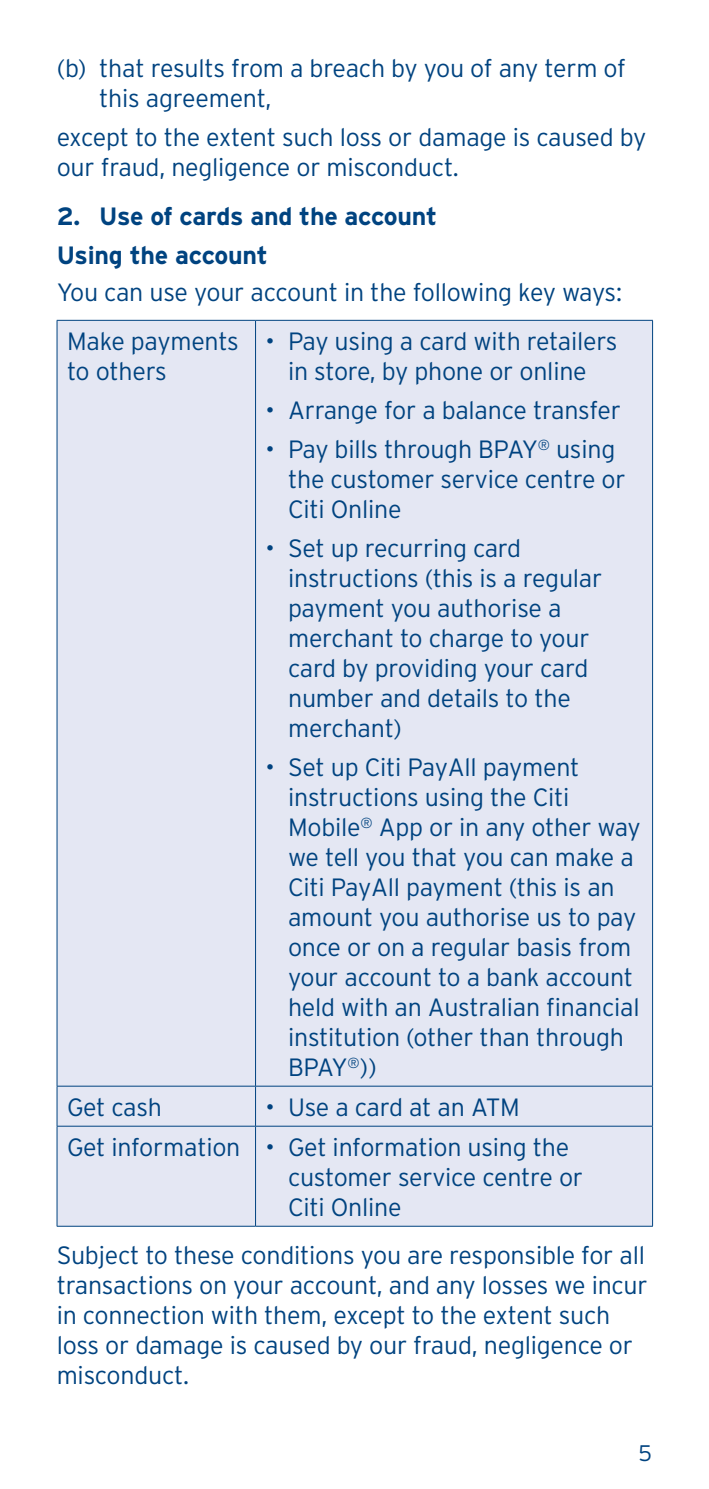
<style>
.page{position:relative;width:709px;height:1489px;background:#fff}
.page>*{position:absolute;margin:0;border:0;box-sizing:border-box;transform-origin:0 0}
.t1{font:300 25px/30px "Interstate";letter-spacing:-.01em;color:#004380}
.t2{font:700 25px/38.8px "Interstate";letter-spacing:-.01em;color:#004380}
.t3{font:300 22.5px "Interstate";color:#004380}
</style>
<div class="page">
<div style="left:58px;top:321px;width:594px;height:904px;background:#e4e7f3"></div>
<hr style="left:57px;top:320px;width:1px;height:765px;background:#004380">
<hr style="left:57px;top:320px;width:198px;height:1px;background:#004380">
<hr style="left:255px;top:320px;width:1px;height:765px;background:#004380">
<hr style="left:255px;top:320px;width:398px;height:1px;background:#004380">
<hr style="left:652px;top:320px;width:1px;height:765px;background:#004380">
<hr style="left:57px;top:1086px;width:1px;height:39px;background:#004380">
<hr style="left:57px;top:1126px;width:1px;height:99px;background:#004380">
<hr style="left:57px;top:1085px;width:198px;height:1px;background:#004380">
<hr style="left:57px;top:1125px;width:198px;height:1px;background:#004380">
<hr style="left:57px;top:1225px;width:198px;height:1px;background:#004380">
<hr style="left:255px;top:1086px;width:1px;height:39px;background:#004380">
<hr style="left:255px;top:1126px;width:1px;height:99px;background:#004380">
<hr style="left:255px;top:1085px;width:398px;height:1px;background:#004380">
<hr style="left:652px;top:1086px;width:1px;height:39px;background:#004380">
<hr style="left:652px;top:1126px;width:1px;height:99px;background:#004380">
<hr style="left:255px;top:1125px;width:398px;height:1px;background:#004380">
<hr style="left:255px;top:1225px;width:398px;height:1px;background:#004380">
<p class="t1" style="left:99px;top:53px;width:528px;text-indent:-43px">(b) that results from a breach by you of any term of this agreement,</p>
<p class="t1" style="left:57px;top:122px;width:591px">except to the extent such loss or damage is caused by our fraud, negligence or misconduct.</p>
<p class="t2" style="left:57px;top:197px;width:382px">2. Use of cards and the account<br>Using the account</p>
<p class="t1" style="left:67px;top:267px;width:556px;line-height:49.2px;text-indent:-10px">You can use your account in the following key ways:<br>Make payments</p>
<p class="t1" style="left:67px;top:356px;width:101px">to others</p>
<p class="t1" style="left:265px;top:326px;width:353px;text-align:center">• Pay using a card with retailers in store, by phone or online</p>
<p class="t1" style="left:265px;top:395px;width:357px">• Arrange for a balance transfer</p>
<p class="t1" style="left:288px;top:434px;width:339px;text-indent:-23px">• Pay bills through BPAY<sup>®</sup> using the customer service centre or<br>Citi Online</p>
<p class="t1" style="left:288px;top:533px;width:316px;text-indent:-22px">• Set up recurring card instructions (this is a regular payment you authorise a merchant to charge to your card by providing your card number and details to the merchant)</p>
<p class="t1" style="left:288px;top:752px;width:354px;text-indent:-22px">• Set up Citi PayAll payment instructions using the Citi<br>Mobile<sup>®</sup> App or in any other way we tell you that you can make a<br>Citi PayAll payment (this is an amount you authorise us to pay once or on a regular basis from your account to a bank account held with an Australian financial institution (other than through<br>BPAY<sup>®</sup>))</p>
<p class="t1" style="left:67px;top:1087px;width:504px;line-height:40px;text-indent:198px">• Use a card at an ATM<br>Get information • Get information using the</p>
<p class="t1" style="left:288px;top:1162px;width:296px">customer service centre or<br>Citi Online</p>
<p class="t1" style="left:57px;top:1240px;width:592px">Subject to these conditions you are responsible for all transactions on your account, and any losses we incur in connection with them, except to the extent such loss or damage is caused by our fraud, negligence or misconduct.</p>
<p class="t1" style="left:67px;top:1092px;width:97px">Get cash</p>
<p class="t3" style="left:638px;top:1438px;width:15px">5</p>
</div>
